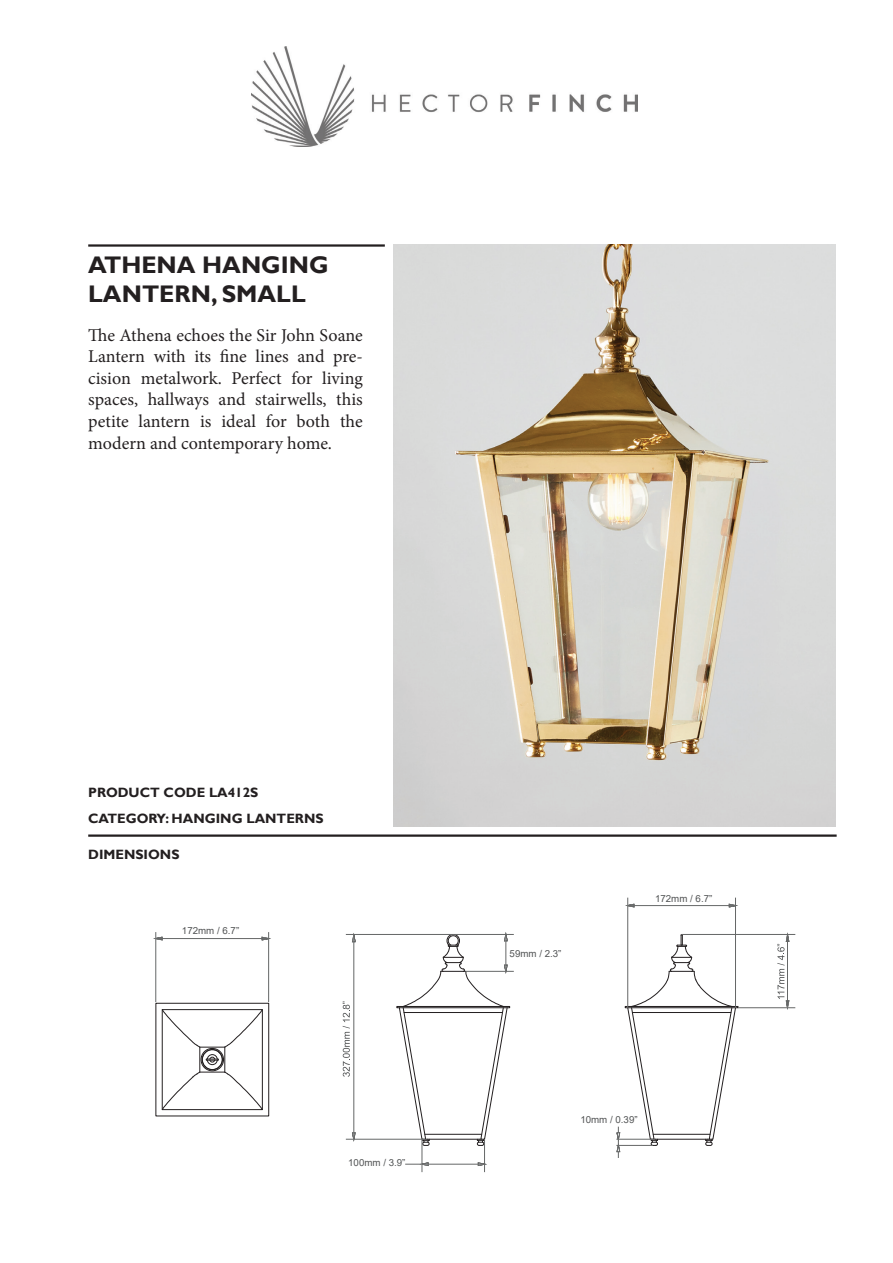
<style>
.page{position:relative;width:893px;height:1263px;background:#fff}
.page>*{position:absolute;margin:0;border:0;box-sizing:border-box;transform-origin:0 0}
.t1{font:700 24px/28.8px "Gill Sans";color:#231f20}
.t2{font:18px/21.6px "Minion Pro";letter-spacing:-.005em;color:#231f20;text-align:justify}
.t3{font:700 13.5px/25.5px "Gill Sans";color:#231f20}
.t4{font:9.75px "Arial";color:#515354}
</style>
<div class="page">
<hr style="left:88px;top:834px;width:749px;height:3px;background:#231f20">
<hr style="left:88px;top:244px;width:297px;height:3px;background:#231f20">
<div style="left:397px;top:1006px;width:113px;height:2px;border:1px solid #231f20"></div>
<div style="left:625px;top:1006px;width:113px;height:2px;border:1px solid #231f20"></div>
<svg style="left:627px;top:934px;width:109px;height:212px"></svg>
<div style="left:156px;top:1003px;width:113px;height:113px;border:1px solid #231f20"></div>
<svg style="left:162px;top:1009px;width:101px;height:101px"></svg>
<svg style="left:262px;top:937px;width:8px;height:3px"></svg>
<svg style="left:155px;top:937px;width:7px;height:3px"></svg>
<hr style="left:156px;top:938px;width:113px;height:1px;background:#656767">
<hr style="left:268px;top:932px;width:1px;height:70px;background:#656767">
<hr style="left:156px;top:932px;width:1px;height:70px;background:#656767">
<svg style="left:421px;top:1162px;width:7px;height:4px"></svg>
<svg style="left:478px;top:1162px;width:8px;height:4px"></svg>
<hr style="left:405px;top:1164px;width:79px;height:1px;background:#656767">
<hr style="left:422px;top:1139px;width:1px;height:33px;background:#656767">
<hr style="left:484px;top:1139px;width:1px;height:33px;background:#656767">
<svg style="left:617px;top:1127px;width:3px;height:31px"></svg>
<hr style="left:616px;top:1139px;width:38px;height:1px;background:#656767">
<hr style="left:616px;top:1145px;width:37px;height:1px;background:#656767">
<svg style="left:628px;top:904px;width:6px;height:3px"></svg>
<svg style="left:729px;top:904px;width:8px;height:3px"></svg>
<hr style="left:628px;top:905px;width:107px;height:1px;background:#656767">
<hr style="left:735px;top:898px;width:1px;height:110px;background:#656767">
<hr style="left:627px;top:898px;width:1px;height:110px;background:#656767">
<svg style="left:399px;top:933px;width:109px;height:213px"></svg>
<hr style="left:506px;top:935px;width:1px;height:36px;background:#656767">
<hr style="left:466px;top:971px;width:48px;height:1px;background:#656767">
<hr style="left:453px;top:934px;width:61px;height:1px;background:#656767">
<svg style="left:352px;top:1130px;width:2px;height:9px"></svg>
<svg style="left:352px;top:935px;width:2px;height:7px"></svg>
<hr style="left:354px;top:935px;width:1px;height:204px;background:#656767">
<hr style="left:346px;top:1139px;width:80px;height:1px;background:#656767">
<hr style="left:346px;top:934px;width:107px;height:1px;background:#656767">
<hr style="left:738px;top:1007px;width:57px;height:1px;background:#656767">
<hr style="left:682px;top:934px;width:113px;height:1px;background:#656767">
<svg style="left:343px;top:1001px;width:7px;height:76px"></svg>
<svg style="left:777px;top:935px;width:12px;height:73px"></svg>
<img style="left:393px;top:244px;width:443px;height:582px">
<img style="left:252px;top:46px;width:385px;height:100px">
<h1 class="t1" style="left:88px;top:251px;width:242px">ATHENA HANGING<br>LANTERN, SMALL</h1>
<p class="t2" style="left:88px;top:324px;width:276px">The Athena echoes the Sir John Soane Lantern with its fine lines and pre&shy;cision metalwork. Perfect for living spaces, hallways and stairwells, this petite lantern is ideal for both the modern and contemporary home.</p>
<p class="t3" style="left:88px;top:780px;width:237px">PRODUCT CODE LA412S<br>CATEGORY: HANGING LANTERNS</p>
<p class="t3" style="left:88px;top:842px;width:93px">DIMENSIONS</p>
<p class="t4" style="left:182px;top:924px;width:59px">172mm / 6.7”</p>
<p class="t4" style="left:348px;top:1156px;width:59px">100mm / 3.9”</p>
<p class="t4" style="left:510px;top:947px;width:53px">59mm / 2.3”</p>
<p class="t4" style="left:655px;top:892px;width:59px">172mm / 6.7”</p>
<p class="t4" style="left:580px;top:1113px;width:59px">10mm / 0.39”</p>
</div>
